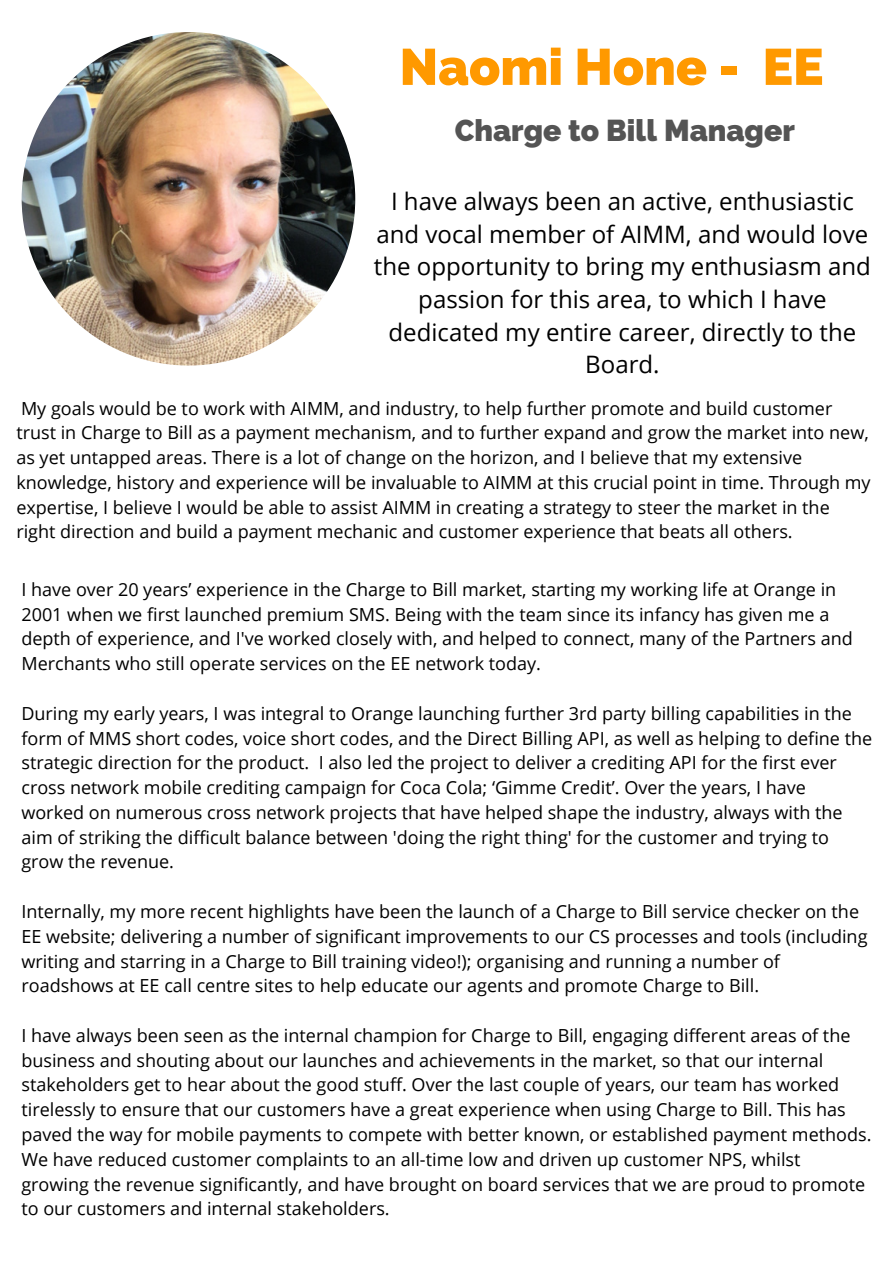
<style>
.page{position:relative;width:894px;height:1264px;background:#fff}
.page>*{position:absolute;margin:0;border:0;box-sizing:border-box;transform-origin:0 0}
.t1{font:800 51px "Raleway";color:#f90}
.t2{font:800 30px "Raleway";color:#545454}
.t3{font:24px/32.7px "Open Sans";color:#000;text-align:center}
.t4{font:18px/24.8px "Open Sans";color:#000}
</style>
<div class="page">
<img style="left:22px;top:32px;width:333px;height:333px;border-radius:50%">
<p class="t1" style="left:399px;top:37px;width:425px">Naomi Hone - EE</p>
<p class="t2" style="left:454px;top:113px;width:341px">Charge to Bill Manager</p>
<p class="t3" style="left:374px;top:184px;width:498px">I have always been an active, enthusiastic and vocal member of AIMM, and would love the opportunity to bring my enthusiasm and passion for this area, to which I have dedicated my entire career, directly to the Board.</p>
<p class="t4" style="left:16px;top:395px;width:855px">My goals would be to work with AIMM, and industry, to help further promote and build customer trust in Charge to Bill as a payment mechanism, and to further expand and grow the market into new, as yet untapped areas. There is a lot of change on the horizon, and I believe that my extensive knowledge, history and experience will be invaluable to AIMM at this crucial point in time. Through my expertise, I believe I would be able to assist AIMM in creating a strategy to steer the market in the right direction and build a payment mechanic and customer experience that beats all others.</p>
<p class="t4" style="left:21px;top:576px;width:832px">I have over 20 years’ experience in the Charge to Bill market, starting my working life at Orange in 2001 when we first launched premium SMS. Being with the team since its infancy has given me a depth of experience, and I've worked closely with, and helped to connect, many of the Partners and Merchants who still operate services on the EE network today.</p>
<p class="t4" style="left:21px;top:700px;width:852px">During my early years, I was integral to Orange launching further 3rd party billing capabilities in the form of MMS short codes, voice short codes, and the Direct Billing API, as well as helping to define the strategic direction for the product. I also led the project to deliver a crediting API for the first ever cross network mobile crediting campaign for Coca Cola; ‘Gimme Credit’. Over the years, I have worked on numerous cross network projects that have helped shape the industry, always with the aim of striking the difficult balance between 'doing the right thing' for the customer and trying to grow the revenue.</p>
<p class="t4" style="left:21px;top:898px;width:847px">Internally, my more recent highlights have been the launch of a Charge to Bill service checker on the EE website; delivering a number of significant improvements to our CS processes and tools (including writing and starring in a Charge to Bill training video!); organising and running a number of roadshows at EE call centre sites to help educate our agents and promote Charge to Bill.</p>
<p class="t4" style="left:21px;top:1022px;width:851px">I have always been seen as the internal champion for Charge to Bill, engaging different areas of the business and shouting about our launches and achievements in the market, so that our internal stakeholders get to hear about the good stuff. Over the last couple of years, our team has worked tirelessly to ensure that our customers have a great experience when using Charge to Bill. This has paved the way for mobile payments to compete with better known, or established payment methods.<br>We have reduced customer complaints to an all-time low and driven up customer NPS, whilst growing the revenue significantly, and have brought on board services that we are proud to promote to our customers and internal stakeholders.</p>
</div>
